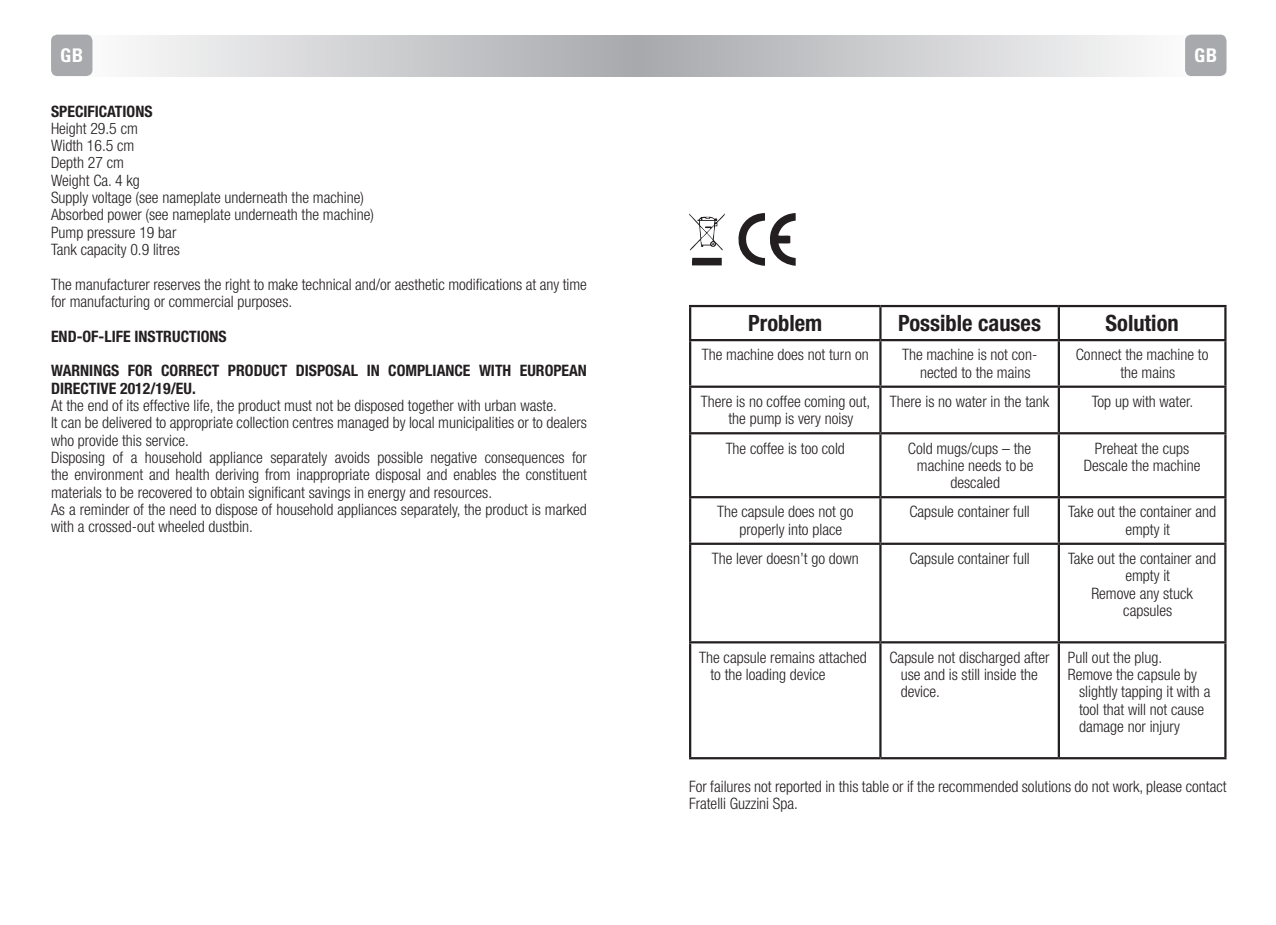
<style>
.page{position:relative;width:1276px;height:925px;background:#fff}
.page>*{position:absolute;margin:0;border:0;box-sizing:border-box;transform-origin:0 0}
.t1{font:700 condensed 22.5px "Helvetica Neue LT Std";color:#231f20}
.t2{font:700 condensed 18.9px "Univers";color:#fff}
.t3{font:300 condensed 15.75px/17.3px "Helvetica Neue LT Std";color:#231f20}
.t4{font:700 condensed 15.75px/34.6px "Helvetica Neue LT Std";color:#231f20}
</style>
<div class="page">
<div style="left:72px;top:35px;width:566px;height:41px;background:linear-gradient(to right,#fdfdfd,#a8a9ad)"></div>
<div style="left:51px;top:35px;width:41px;height:41px;background:#a8a9ad;border-radius:6px"></div>
<div style="left:638px;top:35px;width:565px;height:41px;background:linear-gradient(to right,#a7a8ac,#fefefe)"></div>
<div style="left:1185px;top:35px;width:41px;height:41px;background:#a8a9ad;border-radius:6px"></div>
<svg style="left:738px;top:213px;width:57px;height:53px"></svg>
<svg style="left:692px;top:258px;width:30px;height:7px"></svg>
<svg style="left:689px;top:213px;width:36px;height:38px"></svg>
<hr style="left:689px;top:305px;width:191px;height:2px;background:#231f20">
<hr style="left:689px;top:307px;width:2px;height:32px;background:#231f20">
<hr style="left:880px;top:305px;width:179px;height:2px;background:#231f20">
<hr style="left:879px;top:307px;width:2px;height:32px;background:#231f20">
<hr style="left:1059px;top:305px;width:167px;height:2px;background:#231f20">
<hr style="left:1057px;top:307px;width:3px;height:32px;background:#231f20">
<hr style="left:1224px;top:307px;width:2px;height:32px;background:#231f20">
<hr style="left:689px;top:339px;width:191px;height:2px;background:#231f20">
<hr style="left:689px;top:341px;width:2px;height:45px;background:#231f20">
<hr style="left:880px;top:339px;width:179px;height:2px;background:#231f20">
<hr style="left:879px;top:341px;width:2px;height:45px;background:#231f20">
<hr style="left:1059px;top:339px;width:167px;height:2px;background:#231f20">
<hr style="left:1057px;top:341px;width:3px;height:45px;background:#231f20">
<hr style="left:1224px;top:341px;width:2px;height:45px;background:#231f20">
<hr style="left:689px;top:386px;width:191px;height:2px;background:#231f20">
<hr style="left:689px;top:388px;width:2px;height:44px;background:#231f20">
<hr style="left:880px;top:386px;width:179px;height:2px;background:#231f20">
<hr style="left:879px;top:388px;width:2px;height:44px;background:#231f20">
<hr style="left:1059px;top:386px;width:167px;height:2px;background:#231f20">
<hr style="left:1057px;top:388px;width:3px;height:44px;background:#231f20">
<hr style="left:1224px;top:388px;width:2px;height:44px;background:#231f20">
<hr style="left:689px;top:432px;width:191px;height:2px;background:#231f20">
<hr style="left:689px;top:434px;width:2px;height:62px;background:#231f20">
<hr style="left:880px;top:432px;width:179px;height:2px;background:#231f20">
<hr style="left:879px;top:434px;width:2px;height:62px;background:#231f20">
<hr style="left:1059px;top:432px;width:167px;height:2px;background:#231f20">
<hr style="left:1057px;top:434px;width:3px;height:62px;background:#231f20">
<hr style="left:1224px;top:434px;width:2px;height:62px;background:#231f20">
<hr style="left:689px;top:496px;width:191px;height:2px;background:#231f20">
<hr style="left:689px;top:498px;width:2px;height:45px;background:#231f20">
<hr style="left:880px;top:496px;width:179px;height:2px;background:#231f20">
<hr style="left:879px;top:498px;width:2px;height:45px;background:#231f20">
<hr style="left:1059px;top:496px;width:167px;height:2px;background:#231f20">
<hr style="left:1057px;top:498px;width:3px;height:45px;background:#231f20">
<hr style="left:1224px;top:498px;width:2px;height:45px;background:#231f20">
<hr style="left:689px;top:543px;width:191px;height:2px;background:#231f20">
<hr style="left:689px;top:545px;width:2px;height:96px;background:#231f20">
<hr style="left:880px;top:543px;width:179px;height:2px;background:#231f20">
<hr style="left:879px;top:545px;width:2px;height:96px;background:#231f20">
<hr style="left:1059px;top:543px;width:167px;height:2px;background:#231f20">
<hr style="left:1057px;top:545px;width:3px;height:96px;background:#231f20">
<hr style="left:1224px;top:545px;width:2px;height:96px;background:#231f20">
<hr style="left:689px;top:641px;width:191px;height:2px;background:#231f20">
<hr style="left:689px;top:643px;width:2px;height:114px;background:#231f20">
<hr style="left:880px;top:641px;width:179px;height:2px;background:#231f20">
<hr style="left:879px;top:643px;width:2px;height:114px;background:#231f20">
<hr style="left:1059px;top:641px;width:167px;height:2px;background:#231f20">
<hr style="left:1057px;top:643px;width:3px;height:114px;background:#231f20">
<hr style="left:1224px;top:643px;width:2px;height:114px;background:#231f20">
<hr style="left:689px;top:757px;width:191px;height:2px;background:#231f20">
<hr style="left:880px;top:757px;width:179px;height:2px;background:#231f20">
<hr style="left:1059px;top:757px;width:167px;height:2px;background:#231f20">
<p class="t2" style="left:60px;top:44px;width:25px">GB</p>
<p class="t4" style="left:51px;top:93px;width:103px">SPECIFICATIONS</p>
<p class="t3" style="left:51px;top:119px;width:324px">Height 29.5 cm<br>Width 16.5 cm<br>Depth 27 cm<br>Weight Ca. 4 kg<br>Supply voltage (see nameplate underneath the machine)<br>Absorbed power (see nameplate underneath the machine)<br>Pump pressure 19 bar<br>Tank capacity 0.9 litres</p>
<p class="t3" style="left:51px;top:275px;width:537px">The manufacturer reserves the right to make technical and/or aesthetic modifications at any time for manufacturing or commercial purposes.</p>
<p class="t4" style="left:51px;top:319px;width:537px">END-OF-LIFE INSTRUCTIONS<br>WARNINGS FOR CORRECT PRODUCT DISPOSAL IN COMPLIANCE WITH EUROPEAN</p>
<p class="t4" style="left:51px;top:371px;width:146px">DIRECTIVE 2012/19/EU.</p>
<p class="t3" style="left:51px;top:397px;width:537px">At the end of its effective life, the product must not be disposed together with urban waste.<br>It can be delivered to appropriate collection centres managed by local municipalities or to dealers who provide this service.<br>Disposing of a household appliance separately avoids possible negative consequences for the environment and health deriving from inappropriate disposal and enables the constituent materials to be recovered to obtain significant savings in energy and resources.<br>As a reminder of the need to dispose of household appliances separately, the product is marked with a crossed-out wheeled dustbin.</p>
<p class="t2" style="left:1194px;top:44px;width:25px">GB</p>
<h1 class="t1" style="left:748px;top:309px;width:76px">Problem</h1>
<h1 class="t1" style="left:898px;top:309px;width:144px">Possible causes</h1>
<h1 class="t1" style="left:1105px;top:309px;width:75px">Solution</h1>
<p class="t3" style="left:702px;top:346px;width:169px">The machine does not turn on</p>
<p class="t3" style="left:920px;top:346px;width:119px;text-indent:-18px">The machine is not con&shy;nected to the mains</p>
<p class="t3" style="left:1120px;top:346px;width:90px;text-indent:-45px">Connect the machine to the mains</p>
<p class="t3" style="left:728px;top:393px;width:143px;text-indent:-28px">There is no coffee coming out, the pump is very noisy</p>
<p class="t3" style="left:890px;top:393px;width:161px">There is no water in the tank</p>
<p class="t3" style="left:1091px;top:393px;width:103px">Top up with water.</p>
<p class="t3" style="left:725px;top:439px;width:121px">The coffee is too cold</p>
<p class="t3" style="left:908px;top:439px;width:127px;text-align:center">Cold mugs/cups – the machine needs to be descaled</p>
<p class="t3" style="left:1083px;top:439px;width:118px;text-align:center">Preheat the cups<br>Descale the machine</p>
<p class="t3" style="left:739px;top:503px;width:115px;text-indent:-23px">The capsule does not go properly into place</p>
<p class="t3" style="left:909px;top:503px;width:122px">Capsule container full</p>
<p class="t3" style="left:1125px;top:503px;width:92px;text-indent:-57px">Take out the container and empty it</p>
<p class="t3" style="left:711px;top:550px;width:149px">The lever doesn’t go down</p>
<p class="t3" style="left:909px;top:550px;width:122px">Capsule container full</p>
<p class="t3" style="left:1068px;top:550px;width:150px">Take out the container and</p>
<p class="t3" style="left:1125px;top:567px;width:46px">empty it</p>
<p class="t3" style="left:1091px;top:584px;width:103px">Remove any stuck</p>
<p class="t3" style="left:1123px;top:602px;width:50px">capsules</p>
<p class="t3" style="left:710px;top:648px;width:158px;text-indent:-11px">The capsule remains attached to the loading device</p>
<p class="t3" style="left:900px;top:648px;width:150px;text-indent:-11px">Capsule not discharged after use and is still inside the device.</p>
<p class="t3" style="left:1068px;top:648px;width:96px">Pull out the plug.</p>
<p class="t3" style="left:1068px;top:665px;width:131px">Remove the capsule by</p>
<p class="t3" style="left:1079px;top:683px;width:133px">slightly tapping it with a</p>
<p class="t3" style="left:1079px;top:700px;width:126px">tool that will not cause</p>
<p class="t3" style="left:1079px;top:717px;width:102px">damage nor injury</p>
<p class="t3" style="left:689px;top:778px;width:539px">For failures not reported in this table or if the recommended solutions do not work, please contact<br>Fratelli Guzzini Spa.</p>
</div>
